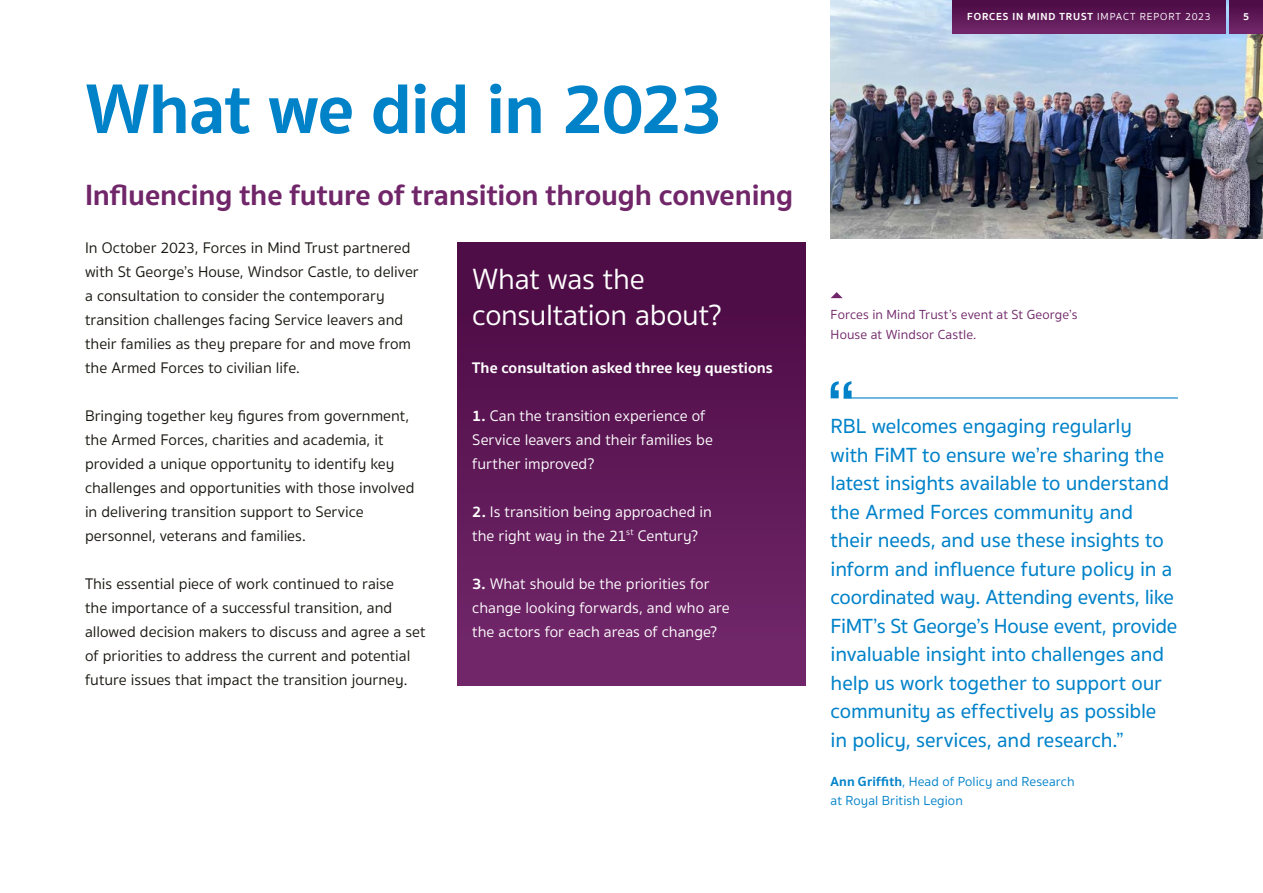
<style>
.page{position:relative;width:1263px;height:893px;background:#fff}
.page>*{position:absolute;margin:0;border:0;box-sizing:border-box;transform-origin:0 0}
.t1{font:700 72px "Sukhumvit Set";letter-spacing:-.02em;color:#0082c9}
.t2{font:700 30px "Sukhumvit Set";letter-spacing:-.01em;color:#702669}
.t3{font:30px/36px "Sukhumvit Set Text";letter-spacing:-.01em;color:#fff}
.t4{font:500 21px/28.5px "Sukhumvit Set";letter-spacing:-.01em;color:#0082c9}
.t5{font:15.75px/24px "Sukhumvit Set Text";color:#181610}
.t6{font:15.75px/24px "Sukhumvit Set Text";color:#fff}
.t7{font:700 15.75px "Sukhumvit Set";color:#fff}
.t8{font:13.5px/19.5px "Sukhumvit Set Text";letter-spacing:.005em;color:#702669}
.t9{font:13.5px/19.5px "Sukhumvit Set Text";letter-spacing:.005em;color:#0082c9}
.t10{font:700 10.5px "Sukhumvit Set";letter-spacing:.085em;color:#fff}
.s1{font-family:"Sukhumvit Set";font-weight:700}
.s2{font-family:"Sukhumvit Set Text";font-weight:400}
</style>
<div class="page">
<img style="left:831px;top:0;width:432px;height:238px">
<svg style="left:1229px;top:0;width:34px;height:33px"></svg>
<svg style="left:952px;top:0;width:274px;height:33px"></svg>
<div style="left:458px;top:242px;width:347px;height:443px;background:linear-gradient(to bottom,#4a0942,#72286b)"></div>
<hr style="left:844px;top:397px;width:334px;height:2px;background:#0082c9">
<svg style="left:831px;top:381px;width:20px;height:17px"></svg>
<svg style="left:831px;top:292px;width:12px;height:6px"></svg>
<p class="t1" style="left:85px;top:54px;width:639px">What we did in 2023</p>
<p class="t2" style="left:85px;top:172px;width:710px">Influencing the future of transition through convening</p>
<p class="t5" style="left:85px;top:236px;width:335px">In October 2023, Forces in Mind Trust partnered with St George’s House, Windsor Castle, to deliver a consultation to consider the contemporary transition challenges facing Service leavers and their families as they prepare for and move from the Armed Forces to civilian life.</p>
<p class="t5" style="left:85px;top:404px;width:331px">Bringing together key figures from government, the Armed Forces, charities and academia, it provided a unique opportunity to identify key challenges and opportunities with those involved in delivering transition support to Service personnel, veterans and families.</p>
<p class="t5" style="left:85px;top:572px;width:342px">This essential piece of work continued to raise<br>the importance of a successful transition, and allowed decision makers to discuss and agree a set of priorities to address the current and potential future issues that impact the transition journey.</p>
<p class="t3" style="left:472px;top:262px;width:252px">What was the consultation about?</p>
<p class="t7" style="left:472px;top:355px;width:302px">The consultation asked three key questions</p>
<p class="t6" style="left:472px;top:404px;width:242px"><span class="s1">1.</span> Can the transition experience of<br>Service leavers and their families be further improved?</p>
<p class="t6" style="left:472px;top:500px;width:241px"><span class="s1">2.</span> Is transition being approached in the right way in the 21<sup>st</sup> Century?</p>
<p class="t6" style="left:472px;top:572px;width:259px"><span class="s1">3.</span> What should be the priorities for change looking forwards, and who are the actors for each areas of change?</p>
<p class="t10" style="left:967px;top:9px;width:245px">FORCES IN MIND TRUST <span class="s2">IMPACT REPORT 2023</span></p>
<p class="t10" style="left:1243px;top:9px;width:8px">5</p>
<p class="t8" style="left:831px;top:305px;width:248px">Forces in Mind Trust’s event at St George’s<br>House at Windsor Castle.</p>
<p class="t4" style="left:831px;top:412px;width:348px">RBL welcomes engaging regularly<br>with FiMT to ensure we’re sharing the latest insights available to understand the Armed Forces community and their needs, and use these insights to inform and influence future policy in a coordinated way. Attending events, like FiMT’s St George’s House event, provide invaluable insight into challenges and help us work together to support our community as effectively as possible in policy, services, and research.”</p>
<p class="t9" style="left:831px;top:772px;width:245px"><span class="s1">Ann Griffith</span>, Head of Policy and Research at Royal British Legion</p>
</div>
